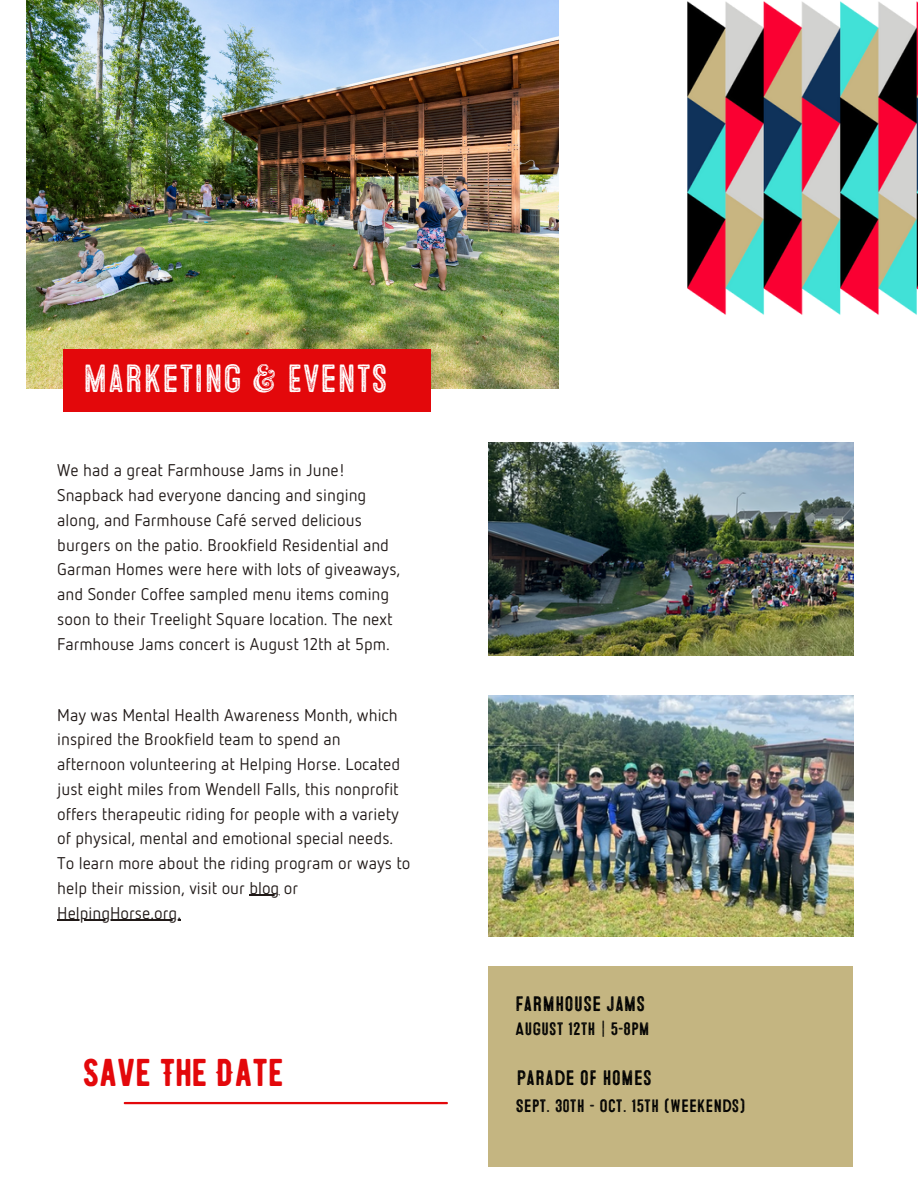
<style>
.page{position:relative;width:918px;height:1188px;background:#fff}
.page>*{position:absolute;margin:0;border:0;box-sizing:border-box;transform-origin:0 0}
.t1{font:39.3px "Microbrew Three Inline";color:#fff}
.t2{font:38.7px "BERNIERREGULAR";color:#e3080b}
.t3{font:21px "Microbrew Three";color:#000}
.t4{font:18px "Microbrew Three";color:#000}
.t5{font:16.95px/24.8px "Netto Pro";color:#201917}
</style>
<div class="page">
<img style="left:26px;top:0;width:533px;height:389px">
<div style="left:63px;top:349px;width:368px;height:63px;background:#e3080b"></div>
<img style="left:687px;top:1px;width:231px;height:314px">
<img style="left:489px;top:442px;width:364px;height:214px">
<img style="left:489px;top:696px;width:364px;height:241px">
<hr style="left:124px;top:1102px;width:324px;height:2px;background:#e3080b">
<div style="left:489px;top:966px;width:364px;height:200px;background:#c4b581"></div>
<hr style="left:249px;top:895px;width:30px;height:1px;background:#201917">
<hr style="left:57px;top:920px;width:124px;height:1px;background:#201917">
<p class="t1" style="left:83px;top:355px;width:306px">MARKETING &amp; EVENTS</p>
<p class="t5" style="left:57px;top:459px;width:345px">We had a great Farmhouse Jams in June!<br>Snapback had everyone dancing and singing along, and Farmhouse Café served delicious burgers on the patio. Brookfield Residential and Garman Homes were here with lots of giveaways, and Sonder Coffee sampled menu items coming soon to their Treelight Square location. The next Farmhouse Jams concert is August 12th at 5pm.</p>
<p class="t5" style="left:57px;top:703px;width:355px">May was Mental Health Awareness Month, which inspired the Brookfield team to spend an afternoon volunteering at Helping Horse. Located just eight miles from Wendell Falls, this nonprofit offers therapeutic riding for people with a variety of physical, mental and emotional special needs.<br>To learn more about the riding program or ways to help their mission, visit our blog or HelpingHorse.org.</p>
<p class="t2" style="left:83px;top:1053px;width:202px">SAVE THE DATE</p>
<p class="t3" style="left:515px;top:992px;width:131px">FARMHOUSE JAMS</p>
<p class="t4" style="left:515px;top:1018px;width:136px">AUGUST 12TH | 5-8PM</p>
<p class="t3" style="left:517px;top:1065px;width:137px">PARADE OF HOMES</p>
<p class="t4" style="left:516px;top:1096px;width:231px">SEPT. 30TH - OCT. 15TH (WEEKENDS)</p>
</div>
